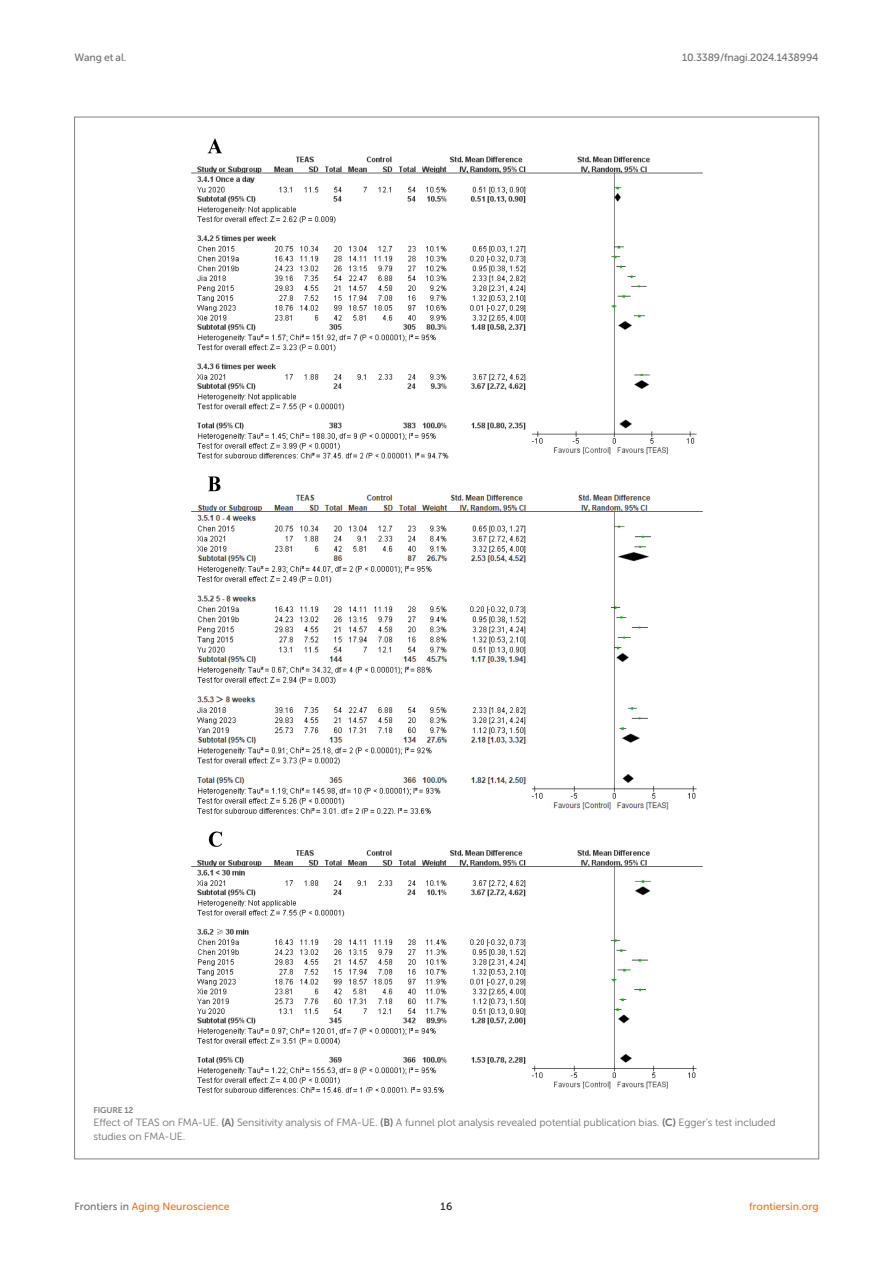
<style>
.page{position:relative;width:893px;height:1263px;background:#fff}
.page>*{position:absolute;margin:0;border:0;box-sizing:border-box;transform-origin:0 0}
.FIG_LEG{font:10.5px/13.5px "Museo Sans 300";letter-spacing:-.01em;color:#706f70}
.t1{font:10.5px "Museo Sans 500";color:#e87626}
.t2{font:10.5px "Museo Sans 500";letter-spacing:-.015em;color:#706f70}
.t3{font:10.5px "Museo Sans 500";color:#1b1c1b}
.FIG_HD{font:8.25px "Museo Sans 700";letter-spacing:-.01em;color:#7e7f7f}
.s1{font-family:"Museo Sans 700"}
.s2{color:#706f70}
</style>
<div class="page">
<img style="left:191px;top:138px;width:512px;height:955px">
<p class="t2" style="left:74px;top:51px;width:53px">Wang et al.</p>
<p class="t2" style="left:682px;top:51px;width:138px">10.3389/fnagi.2024.1438994</p>
<p class="FIG_HD" style="left:94px;top:1105px;width:41px">FIGURE 12</p>
<p class="FIG_LEG" style="left:94px;top:1116px;width:683px">Effect of TEAS on FMA-UE. <span class="s1">(A)</span> Sensitivity analysis of FMA-UE. <span class="s1">(B)</span> A funnel plot analysis revealed potential publication bias. <span class="s1">(C)</span> Egger’s test included studies on FMA-UE.</p>
<p class="t1" style="left:74px;top:1200px;width:157px"><span class="s2">Frontiers in</span> Aging Neuroscience</p>
<p class="t3" style="left:440px;top:1200px;width:13px">16</p>
<p class="t1" style="left:749px;top:1200px;width:71px">frontiersin.org</p>
</div>
